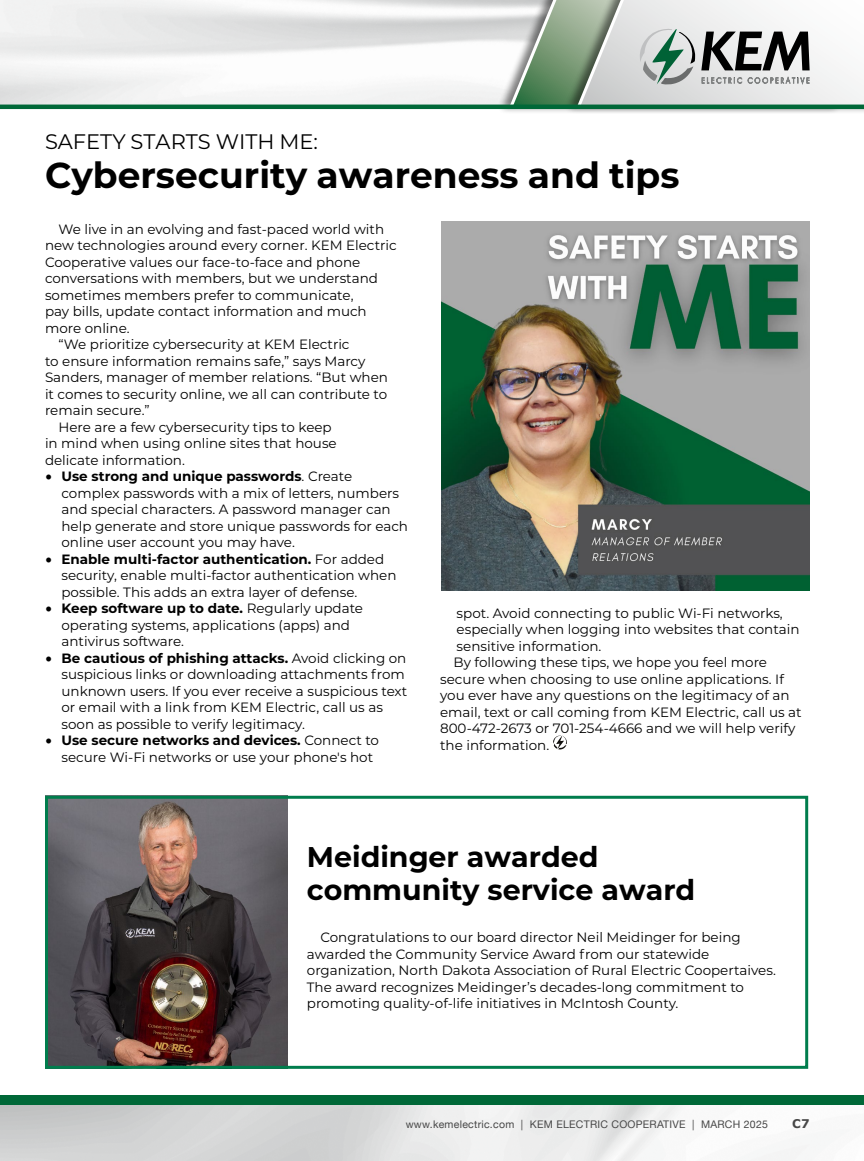
<style>
.page{position:relative;width:864px;height:1161px;background:#fff}
.page>*{position:absolute;margin:0;border:0;box-sizing:border-box;transform-origin:0 0}
.t1{font:700 36px "Montserrat";color:#000}
.t2{font:700 28.5px/33px "Montserrat";color:#000}
.t3{font:21px "Montserrat";color:#000}
.t4{font:13.5px/16.5px "Montserrat";color:#000}
.t5{font:700 12px "Verdana";color:#474747}
.t6{font:10.5px "Helvetica Neue";letter-spacing:.025em;color:#474747}
.s1{font-family:"Minion Pro";font-weight:700;font-size:18px}
.s2{font-weight:700}
</style>
<div class="page">
<div style="left:497px;top:0;width:345px;height:114px;background:#000;opacity:.5"></div>
<div style="left:565px;top:0;width:299px;height:114px;background:#000;opacity:.5"></div>
<svg style="left:553px;top:735px;width:14px;height:15px"></svg>
<img style="left:441px;top:222px;width:369px;height:368px">
<img style="left:49px;top:800px;width:238px;height:265px">
<div style="left:45px;top:796px;width:763px;height:273px;border:3px solid #007d4d"></div>
<div style="left:0;top:1095px;width:864px;height:10px;background:#006838"></div>
<svg style="left:506px;top:0;width:358px;height:111px"></svg>
<hr style="left:0;top:105px;width:864px;height:4px;background:#006838">
<h3 class="t3" style="left:45px;top:127px;width:275px">SAFETY STARTS WITH ME:</h3>
<h1 class="t1" style="left:45px;top:150px;width:636px">Cybersecurity awareness and tips</h1>
<p class="t4" style="left:58px;top:220px;width:327px">We live in an evolving and fast-paced world with</p>
<p class="t4" style="left:45px;top:237px;width:353px">new technologies around every corner. KEM Electric</p>
<p class="t4" style="left:45px;top:253px;width:317px">Cooperative values our face-to-face and phone</p>
<p class="t4" style="left:45px;top:270px;width:335px">conversations with members, but we understand</p>
<p class="t4" style="left:45px;top:286px;width:310px">sometimes members prefer to communicate,</p>
<p class="t4" style="left:45px;top:303px;width:323px">pay bills, update contact information and much</p>
<p class="t4" style="left:45px;top:319px;width:86px">more online.</p>
<p class="t4" style="left:58px;top:336px;width:293px">“We prioritize cybersecurity at KEM Electric</p>
<p class="t4" style="left:45px;top:352px;width:322px">to ensure information remains safe,” says Marcy</p>
<p class="t4" style="left:45px;top:369px;width:345px">Sanders, manager of member relations. “But when</p>
<p class="t4" style="left:45px;top:385px;width:344px">it comes to security online, we all can contribute to</p>
<p class="t4" style="left:45px;top:402px;width:106px">remain secure.”</p>
<p class="t4" style="left:58px;top:418px;width:275px">Here are a few cybersecurity tips to keep</p>
<p class="t4" style="left:45px;top:435px;width:293px">in mind when using online sites that house</p>
<p class="t4" style="left:45px;top:451px;width:141px">delicate information.</p>
<p class="t4" style="left:62px;top:468px;width:348px;text-indent:-16px"><span class="s1">•</span> <span class="s2">Use strong and unique passwords</span>. Create complex passwords with a mix of letters, numbers and special characters. A password manager can help generate and store unique passwords for each online user account you may have.</p>
<p class="t4" style="left:62px;top:550px;width:337px;text-indent:-16px"><span class="s1">•</span> <span class="s2">Enable multi-factor authentication.</span> For added security, enable multi-factor authentication when possible. This adds an extra layer of defense.</p>
<p class="t4" style="left:62px;top:600px;width:303px;text-indent:-16px"><span class="s1">•</span> <span class="s2">Keep software up to date.</span> Regularly update operating systems, applications (apps) and antivirus software.</p>
<p class="t4" style="left:62px;top:649px;width:347px;text-indent:-16px"><span class="s1">•</span> <span class="s2">Be cautious of phishing attacks.</span> Avoid clicking on suspicious links or downloading attachments from unknown users. If you ever receive a suspicious text or email with a link from KEM Electric, call us as soon as possible to verify legitimacy.</p>
<p class="t4" style="left:62px;top:732px;width:319px;text-indent:-16px"><span class="s1">•</span> <span class="s2">Use secure networks and devices.</span> Connect to secure Wi-Fi networks or use your phone's hot</p>
<p class="t4" style="left:457px;top:604px;width:328px">spot. Avoid connecting to public Wi-Fi networks,</p>
<p class="t4" style="left:457px;top:621px;width:345px">especially when logging into websites that contain</p>
<p class="t4" style="left:457px;top:637px;width:146px">sensitive information.</p>
<p class="t4" style="left:454px;top:654px;width:315px">By following these tips, we hope you feel more</p>
<p class="t4" style="left:440px;top:670px;width:345px">secure when choosing to use online applications. If</p>
<p class="t4" style="left:440px;top:687px;width:351px">you ever have any questions on the legitimacy of an</p>
<p class="t4" style="left:440px;top:703px;width:363px">email, text or call coming from KEM Electric, call us at</p>
<p class="t4" style="left:440px;top:720px;width:357px">800-472-2673 or 701-254-4666 and we will help verify</p>
<p class="t4" style="left:440px;top:736px;width:111px">the information.</p>
<h2 class="t2" style="left:307px;top:839px;width:390px">Meidinger awarded community service award</h2>
<p class="t4" style="left:307px;top:929px;width:470px;text-indent:14px">Congratulations to our board director Neil Meidinger for being awarded the Community Service Award from our statewide organization, North Dakota Association of Rural Electric Coopertaives.<br>The award recognizes Meidinger’s decades-long commitment to promoting quality-of-life initiatives in McIntosh County.</p>
<p class="t6" style="left:406px;top:1116px;width:364px">www.kemelectric.com | KEM ELECTRIC COOPERATIVE | MARCH 2025</p>
<p class="t5" style="left:792px;top:1115px;width:19px">C7</p>
</div>
